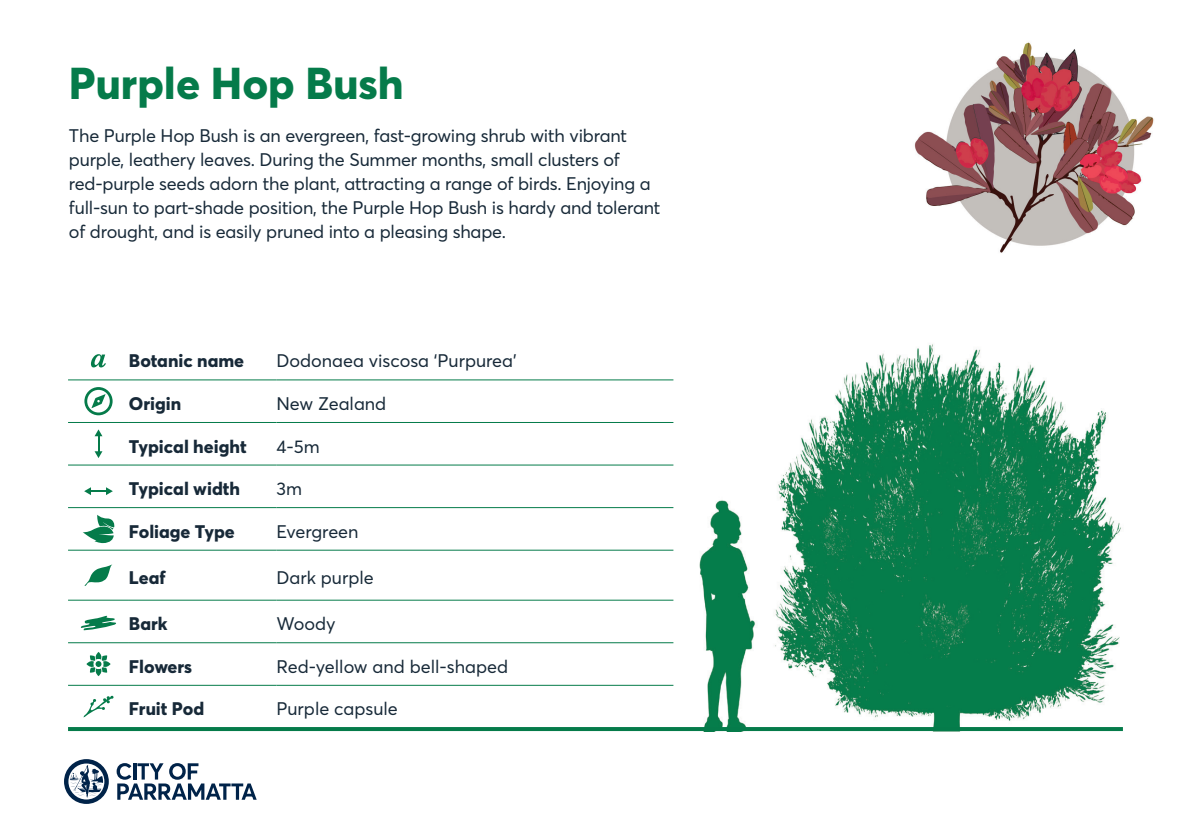
<style>
.page{position:relative;width:1191px;height:840px;background:#fff}
.page>*{position:absolute;margin:0;border:0;box-sizing:border-box;transform-origin:0 0}
.t1{font:800 44px "Parramatta";color:#057b4a}
.t2{font:18px/24px "Parramatta";letter-spacing:-.01em;color:#172938}
.t3{font:800 18px "Parramatta";color:#172938}
</style>
<div class="page">
<hr style="left:68px;top:379px;width:61px;height:1px;background:#057b4a">
<hr style="left:68px;top:422px;width:61px;height:1px;background:#057b4a">
<hr style="left:68px;top:464px;width:61px;height:1px;background:#057b4a">
<hr style="left:68px;top:507px;width:61px;height:1px;background:#057b4a">
<hr style="left:68px;top:549px;width:61px;height:1px;background:#057b4a">
<hr style="left:68px;top:599px;width:61px;height:1px;background:#057b4a">
<hr style="left:68px;top:642px;width:61px;height:1px;background:#057b4a">
<hr style="left:129px;top:379px;width:147px;height:1px;background:#057b4a">
<hr style="left:276px;top:379px;width:397px;height:1px;background:#057b4a">
<hr style="left:129px;top:422px;width:147px;height:1px;background:#057b4a">
<hr style="left:276px;top:422px;width:397px;height:1px;background:#057b4a">
<hr style="left:129px;top:464px;width:147px;height:1px;background:#057b4a">
<hr style="left:276px;top:464px;width:397px;height:1px;background:#057b4a">
<hr style="left:129px;top:507px;width:147px;height:1px;background:#057b4a">
<hr style="left:276px;top:507px;width:397px;height:1px;background:#057b4a">
<hr style="left:129px;top:549px;width:147px;height:1px;background:#057b4a">
<hr style="left:276px;top:549px;width:397px;height:1px;background:#057b4a">
<hr style="left:129px;top:599px;width:147px;height:1px;background:#057b4a">
<hr style="left:276px;top:599px;width:397px;height:1px;background:#057b4a">
<hr style="left:129px;top:642px;width:147px;height:1px;background:#057b4a">
<hr style="left:276px;top:642px;width:397px;height:1px;background:#057b4a">
<hr style="left:68px;top:684px;width:61px;height:1px;background:#057b4a">
<hr style="left:129px;top:684px;width:147px;height:1px;background:#057b4a">
<hr style="left:276px;top:684px;width:397px;height:1px;background:#057b4a">
<svg style="left:91px;top:354px;width:15px;height:13px"></svg>
<svg style="left:84px;top:387px;width:29px;height:28px"></svg>
<svg style="left:95px;top:429px;width:7px;height:29px"></svg>
<svg style="left:84px;top:487px;width:29px;height:8px"></svg>
<svg style="left:83px;top:515px;width:32px;height:28px"></svg>
<svg style="left:84px;top:564px;width:28px;height:22px"></svg>
<svg style="left:81px;top:615px;width:35px;height:15px"></svg>
<svg style="left:86px;top:652px;width:25px;height:23px"></svg>
<svg style="left:83px;top:695px;width:31px;height:22px"></svg>
<img style="left:914px;top:42px;width:240px;height:211px">
<img style="left:668px;top:344px;width:453px;height:382px">
<svg style="left:117px;top:763px;width:140px;height:36px"></svg>
<svg style="left:64px;top:759px;width:45px;height:44px"></svg>
<svg style="left:68px;top:726px;width:1055px;height:4px;fill:#057b4a"></svg>
<p class="t1" style="left:69px;top:52px;width:336px">Purple Hop Bush</p>
<p class="t2" style="left:69px;top:123px;width:593px">The Purple Hop Bush is an evergreen, fast-growing shrub with vibrant purple, leathery leaves. During the Summer months, small clusters of red-purple seeds adorn the plant, attracting a range of birds. Enjoying a full-sun to part-shade position, the Purple Hop Bush is hardy and tolerant of drought, and is easily pruned into a pleasing shape.</p>
<p class="t3" style="left:129px;top:348px;width:117px">Botanic name</p>
<p class="t2" style="left:276px;top:348px;width:242px">Dodonaea viscosa ‘Purpurea’</p>
<p class="t3" style="left:129px;top:390px;width:54px">Origin</p>
<p class="t2" style="left:276px;top:390px;width:111px">New Zealand</p>
<p class="t3" style="left:129px;top:433px;width:119px">Typical height</p>
<p class="t2" style="left:276px;top:433px;width:45px">4-5m</p>
<p class="t3" style="left:129px;top:475px;width:113px">Typical width</p>
<p class="t2" style="left:276px;top:476px;width:27px">3m</p>
<p class="t3" style="left:129px;top:518px;width:107px">Foliage Type</p>
<p class="t2" style="left:276px;top:518px;width:84px">Evergreen</p>
<p class="t3" style="left:129px;top:564px;width:38px">Leaf</p>
<p class="t2" style="left:276px;top:564px;width:99px">Dark purple</p>
<p class="t3" style="left:129px;top:610px;width:40px">Bark</p>
<p class="t2" style="left:276px;top:611px;width:61px">Woody</p>
<p class="t3" style="left:129px;top:653px;width:65px">Flowers</p>
<p class="t2" style="left:276px;top:653px;width:233px">Red-yellow and bell-shaped</p>
<p class="t3" style="left:129px;top:695px;width:77px">Fruit Pod</p>
<p class="t2" style="left:276px;top:696px;width:123px">Purple capsule</p>
</div>
